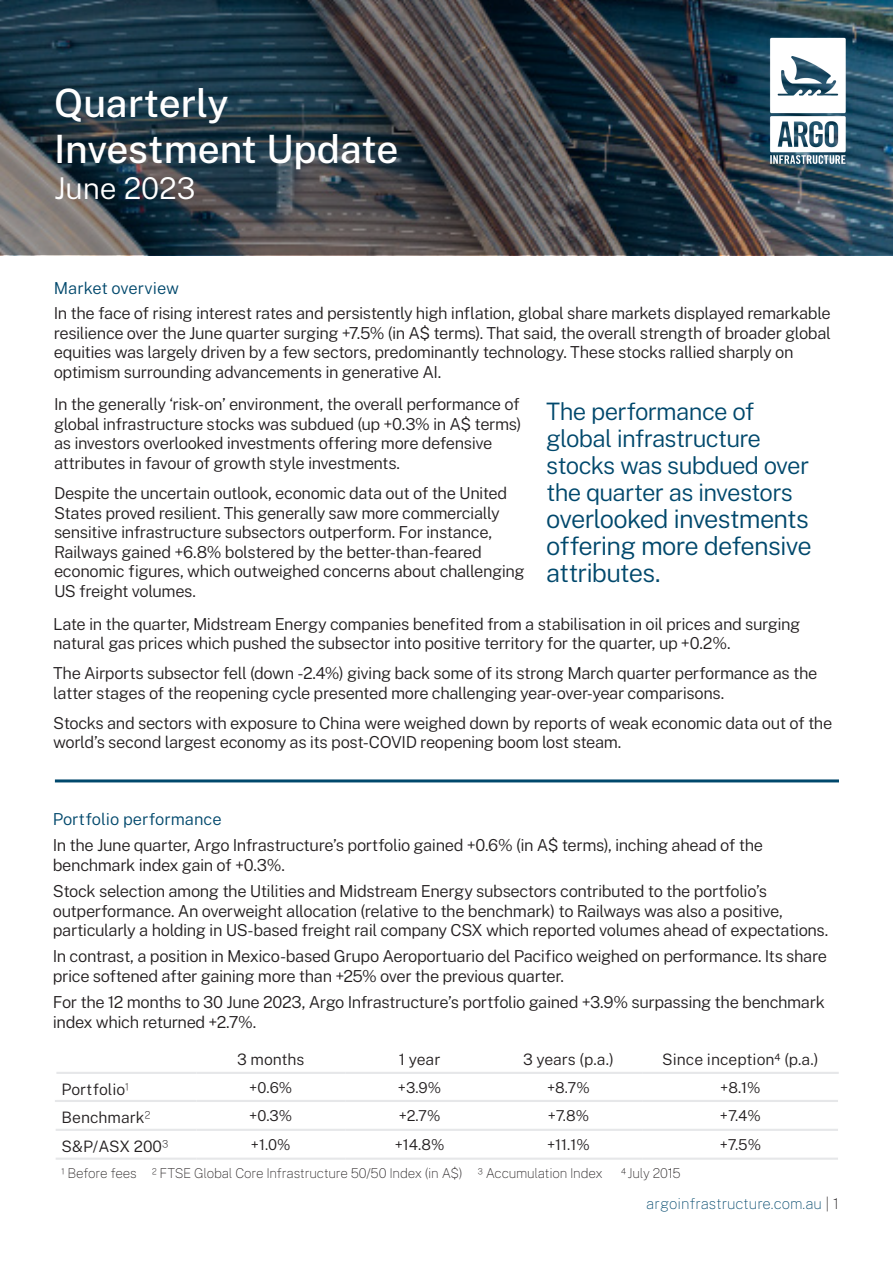
<style>
.page{position:relative;width:893px;height:1263px;background:#fff}
.page>*{position:absolute;margin:0;border:0;box-sizing:border-box;transform-origin:0 0}
.t1{font:500 39px "Public Sans";color:#fff}
.t2{font:300 30px "Public Sans";color:#fff}
.t3{font:300 25.5px/27px "Public Sans";letter-spacing:-.035em;color:#00486c;text-align:justify}
.t4{font:300 24px/27px "Public Sans";letter-spacing:-.035em;color:#00486c}
.t5{font:300 16.5px/19.5px "Public Sans";letter-spacing:-.03em;color:#231f20}
.ARGO_-_Sub-heading_-_main{font:300 16.5px "Public Sans";color:#00486c}
.t6{font:300 15.75px "Public Sans";color:#231f20}
.t7{font:300 15px "Public Sans";color:#231f20}
.t8{font:100 15px "Public Sans";color:#00486c}
.t9{font:100 13.5px "Public Sans";letter-spacing:-.02em;color:#231f20}
.s1{font-weight:100;font-size:16.5px}
.s2{color:#231f20}
</style>
<div class="page">
<svg style="left:0;top:0;width:893px;height:255px;background:#374149"></svg>
<img style="left:733px;top:0;width:150px;height:201px">
<hr style="left:55px;top:779px;width:784px;height:3px;background:#00486c">
<hr style="left:55px;top:1100px;width:141px;height:2px;background:#e6e7e9">
<hr style="left:196px;top:1100px;width:149px;height:2px;background:#e6e7e9">
<hr style="left:345px;top:1100px;width:149px;height:2px;background:#e6e7e9">
<hr style="left:494px;top:1100px;width:149px;height:2px;background:#e6e7e9">
<hr style="left:643px;top:1100px;width:195px;height:2px;background:#e6e7e9">
<hr style="left:56px;top:1129px;width:140px;height:2px;background:#e6e7e9">
<hr style="left:196px;top:1129px;width:149px;height:2px;background:#e6e7e9">
<hr style="left:345px;top:1129px;width:149px;height:2px;background:#e6e7e9">
<hr style="left:494px;top:1129px;width:149px;height:2px;background:#e6e7e9">
<hr style="left:643px;top:1129px;width:195px;height:2px;background:#e6e7e9">
<hr style="left:56px;top:1157px;width:140px;height:3px;background:#e6e7e9">
<hr style="left:196px;top:1157px;width:149px;height:3px;background:#e6e7e9">
<hr style="left:345px;top:1157px;width:149px;height:3px;background:#e6e7e9">
<hr style="left:494px;top:1157px;width:149px;height:3px;background:#e6e7e9">
<hr style="left:643px;top:1157px;width:195px;height:3px;background:#e6e7e9">
<hr style="left:196px;top:1072px;width:149px;height:2px;background:#e6e7e9">
<hr style="left:345px;top:1072px;width:149px;height:2px;background:#e6e7e9">
<hr style="left:494px;top:1072px;width:149px;height:2px;background:#e6e7e9">
<hr style="left:643px;top:1072px;width:196px;height:2px;background:#e6e7e9">
<hr style="left:56px;top:1072px;width:140px;height:2px;background:#e6e7e9">
<p class="t1" style="left:54px;top:74px;width:176px">Quarterly</p>
<p class="t1" style="left:54px;top:121px;width:346px">Investment Update</p>
<p class="t2" style="left:54px;top:167px;width:143px">June 2023</p>
<p class="ARGO_-_Sub-heading_-_main" style="left:54px;top:276px;width:127px">Market overview</p>
<p class="t5" style="left:54px;top:303px;width:779px">In the face of rising interest rates and persistently high inflation, global share markets displayed remarkable resilience over the June quarter surging +7.5% (in A$ terms). That said, the overall strength of broader global equities was largely driven by a few sectors, predominantly technology. These stocks rallied sharply on optimism surrounding advancements in generative AI.</p>
<p class="t5" style="left:54px;top:394px;width:469px">In the generally ‘risk-on’ environment, the overall performance of global infrastructure stocks was subdued (up +0.3% in A$ terms) as investors overlooked investments offering more defensive attributes in favour of growth style investments.</p>
<p class="t5" style="left:54px;top:482px;width:472px">Despite the uncertain outlook, economic data out of the United States proved resilient. This generally saw more commercially sensitive infrastructure subsectors outperform. For instance, Railways gained +6.8% bolstered by the better-than-feared economic figures, which outweighed concerns about challenging US freight volumes.</p>
<p class="t5" style="left:53px;top:613px;width:749px">Late in the quarter, Midstream Energy companies benefited from a stabilisation in oil prices and surging natural gas prices which pushed the subsector into positive territory for the quarter, up +0.2%.</p>
<p class="t5" style="left:53px;top:662px;width:766px">The Airports subsector fell (down -2.4%) giving back some of its strong March quarter performance as the latter stages of the reopening cycle presented more challenging year-over-year comparisons.</p>
<p class="t5" style="left:53px;top:712px;width:781px">Stocks and sectors with exposure to China were weighed down by reports of weak economic data out of the world’s second largest economy as its post-COVID reopening boom lost steam.</p>
<p class="t4" style="left:546px;top:396px;width:264px">The performance of global infrastructure stocks was subdued over the quarter as investors</p>
<p class="t3" style="left:546px;top:504px;width:267px">overlooked investments offering more defensive attributes.</p>
<p class="ARGO_-_Sub-heading_-_main" style="left:53px;top:807px;width:170px">Portfolio performance</p>
<p class="t5" style="left:53px;top:834px;width:712px">In the June quarter, Argo Infrastructure’s portfolio gained +0.6% (in A$ terms), inching ahead of the benchmark index gain of +0.3%.</p>
<p class="t5" style="left:53px;top:880px;width:777px">Stock selection among the Utilities and Midstream Energy subsectors contributed to the portfolio’s outperformance. An overweight allocation (relative to the benchmark) to Railways was also a positive, particularly a holding in US-based freight rail company CSX which reported volumes ahead of expectations.</p>
<p class="t5" style="left:53px;top:946px;width:776px">In contrast, a position in Mexico-based Grupo Aeroportuario del Pacifico weighed on performance. Its share price softened after gaining more than +25% over the previous quarter.</p>
<p class="t5" style="left:53px;top:991px;width:773px">For the 12 months to 30 June 2023, Argo Infrastructure’s portfolio gained +3.9% surpassing the benchmark index which returned +2.7%.</p>
<p class="t6" style="left:237px;top:1048px;width:69px">3 months</p>
<p class="t6" style="left:399px;top:1048px;width:43px">1 year</p>
<p class="t6" style="left:523px;top:1048px;width:92px">3 years (p.a.)</p>
<p class="t6" style="left:662px;top:1048px;width:158px">Since inception4 (p.a.)</p>
<p class="t6" style="left:62px;top:1077px;width:69px">Portfolio<span class="s1">1</span></p>
<p class="t7" style="left:249px;top:1077px;width:45px">+0.6%</p>
<p class="t7" style="left:398px;top:1077px;width:45px">+3.9%</p>
<p class="t7" style="left:547px;top:1077px;width:44px">+8.7%</p>
<p class="t7" style="left:720px;top:1077px;width:42px">+8.1%</p>
<p class="t6" style="left:62px;top:1105px;width:90px">Benchmark<span class="s1">2</span></p>
<p class="t7" style="left:249px;top:1105px;width:45px">+0.3%</p>
<p class="t7" style="left:399px;top:1105px;width:43px">+2.7%</p>
<p class="t7" style="left:548px;top:1105px;width:43px">+7.8%</p>
<p class="t7" style="left:720px;top:1105px;width:43px">+7.4%</p>
<p class="t6" style="left:62px;top:1134px;width:108px">S&amp;P/ASX 200<span class="s1">3</span></p>
<p class="t7" style="left:251px;top:1134px;width:41px">+1.0%</p>
<p class="t7" style="left:395px;top:1134px;width:51px">+14.8%</p>
<p class="t7" style="left:547px;top:1134px;width:44px">+11.1%</p>
<p class="t7" style="left:720px;top:1134px;width:43px">+7.5%</p>
<p class="t9" style="left:62px;top:1163px;width:543px">1 Before fees 2 FTSE Global Core Infrastructure 50/50 Index (in A$) 3 Accumulation Index</p>
<p class="t9" style="left:621px;top:1163px;width:61px">4July 2015</p>
<p class="t8" style="left:646px;top:1192px;width:194px">argoinfrastructure.com.au <span class="s2">| 1</span></p>
</div>
